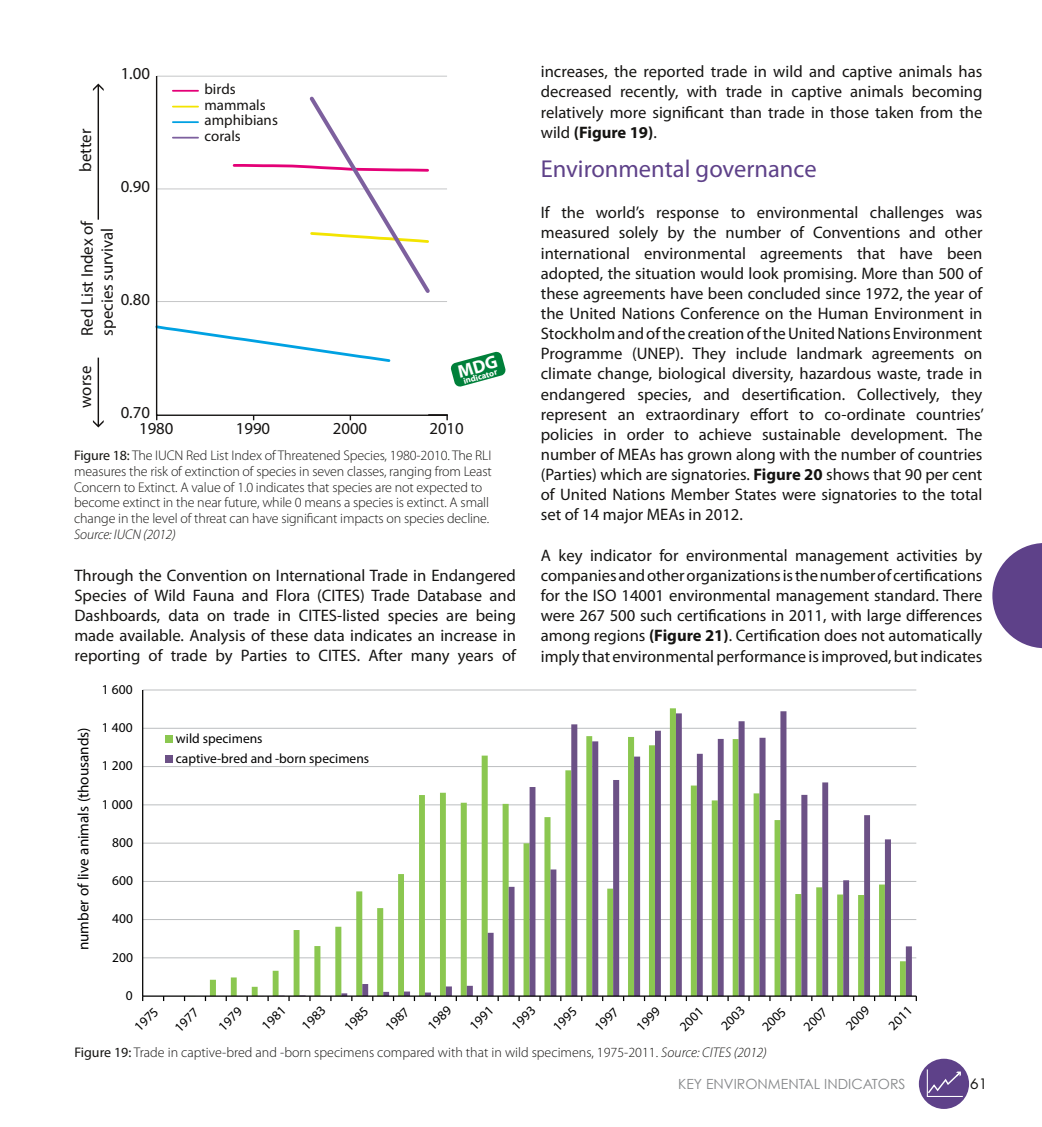
<style>
.page{position:relative;width:1042px;height:1127px;background:#fff}
.page>*{position:absolute;margin:0;border:0;box-sizing:border-box;transform-origin:0 0}
.t1{font:24.5px "Myriad Pro";color:#5e4189}
.t2{font:16.8px/20.1px "Myriad Pro";letter-spacing:-.005em;color:#151312}
.t3{font:16.62px/20.1px "Myriad Pro";color:#151412;text-align:justify}
.t4{font:15.22px "Myriad Pro";color:#000}
.t5{font:14.88px/15.6px "Myriad Pro";color:#151312}
.t6{font:300 14px/15.8px "Myriad Pro";letter-spacing:-.01em;color:#151412}
.t7{font:14px "Century Gothic";color:#858789}
.t8{font:italic 300 14px "Myriad Pro";letter-spacing:-.01em;color:#151412}
.t9{font:14px "Futura";color:#151412}
.t10{font:13.47px "Myriad Pro";color:#000}
.t11{font:13.47px/20.1px "Myriad Pro";color:#000101}
.t12{font:700 8.58px "Myriad Pro";color:#fff}
.s1{font-weight:400}
.s2{font-weight:700}
.s3{font-style:italic}
</style>
<div class="page">
<div style="left:919px;top:1058px;width:50px;height:50px;background:#5e4189;border-radius:50%"></div>
<svg style="left:926px;top:1067px;width:38px;height:30px"></svg>
<svg style="left:992px;top:543px;width:50px;height:105px"></svg>
<svg style="left:155px;top:75px;width:293px;height:341px"></svg>
<hr style="left:173px;top:90px;width:25px;height:2px;background:#e40077">
<svg style="left:173px;top:106px;width:25px;height:1px"></svg>
<hr style="left:173px;top:121px;width:25px;height:2px;background:#00a1e2">
<svg style="left:173px;top:137px;width:25px;height:1px"></svg>
<svg style="left:93px;top:357px;width:11px;height:70px"></svg>
<svg style="left:93px;top:83px;width:11px;height:136px"></svg>
<svg style="left:231px;top:93px;width:202px;height:203px"></svg>
<hr style="left:143px;top:689px;width:773px;height:1px;background:#bcbec0">
<hr style="left:143px;top:727px;width:773px;height:1px;background:#bcbec0">
<hr style="left:143px;top:765px;width:773px;height:1px;background:#bcbec0">
<hr style="left:143px;top:804px;width:773px;height:1px;background:#bcbec0">
<hr style="left:143px;top:842px;width:773px;height:1px;background:#bcbec0">
<hr style="left:143px;top:880px;width:773px;height:1px;background:#bcbec0">
<hr style="left:143px;top:918px;width:773px;height:1px;background:#bcbec0">
<hr style="left:143px;top:957px;width:773px;height:1px;background:#bcbec0">
<svg style="left:189px;top:708px;width:487px;height:287px"></svg>
<svg style="left:237px;top:711px;width:675px;height:284px"></svg>
<hr style="left:142px;top:689px;width:1px;height:306px;background:#000">
<hr style="left:143px;top:995px;width:773px;height:1px;background:#000">
<div style="left:165px;top:735px;width:8px;height:7px;background:#8bc750"></div>
<div style="left:165px;top:755px;width:8px;height:8px;background:#6c5186"></div>
<svg style="left:451px;top:352px;width:54px;height:34px"></svg>
<p class="t2" style="left:75px;top:172px;width:45px;rotate:-90deg">better</p>
<p class="t2" style="left:121px;top:63px;width:31px">1.00</p>
<p class="t2" style="left:121px;top:176px;width:31px">0.90</p>
<p class="t2" style="left:77px;top:335px;width:117px;rotate:-90deg">Red List Index of species survival</p>
<p class="t2" style="left:121px;top:289px;width:31px">0.80</p>
<p class="t2" style="left:75px;top:408px;width:44px;rotate:-90deg">worse</p>
<p class="t2" style="left:121px;top:401px;width:31px">0.70</p>
<p class="t5" style="left:204px;top:81px;width:75px">birds mammals amphibians corals</p>
<p class="t12" style="left:462px;top:376px;width:36px;rotate:-16deg">indicator</p>
<p class="t2" style="left:139px;top:418px;width:36px">1980</p>
<p class="t2" style="left:236px;top:418px;width:36px">1990</p>
<p class="t2" style="left:333px;top:418px;width:36px">2000</p>
<p class="t2" style="left:429px;top:418px;width:36px">2010</p>
<p class="t6" style="left:74px;top:447px;width:419px"><span class="s1">Figure 18:</span> The IUCN Red List Index of Threatened Species, 1980-2010. The RLI measures the risk of extinction of species in seven classes, ranging from Least Concern to Extinct. A value of 1.0 indicates that species are not expected to become extinct in the near future, while 0 means a species is extinct. A small change in the level of threat can have significant impacts on species decline.</p>
<p class="t8" style="left:74px;top:525px;width:103px">Source: IUCN (2012)</p>
<p class="t3" style="left:74px;top:564px;width:443px">Through the Convention on International Trade in Endangered Species of Wild Fauna and Flora (CITES) Trade Database and Dashboards, data on trade in CITES-listed species are being made available. Analysis of these data indicates an increase in reporting of trade by Parties to CITES. After many years of</p>
<p class="t10" style="left:102px;top:680px;width:32px">1 600</p>
<p class="t10" style="left:102px;top:719px;width:32px">1 400</p>
<p class="t4" style="left:74px;top:950px;width:224px;rotate:-90deg">number of live animals (thousands)</p>
<p class="t11" style="left:176px;top:728px;width:195px">wild specimens<br>captive-bred and -born specimens</p>
<p class="t10" style="left:102px;top:757px;width:32px">1 200</p>
<p class="t10" style="left:102px;top:795px;width:32px">1 000</p>
<p class="t10" style="left:112px;top:833px;width:22px">800</p>
<p class="t10" style="left:112px;top:872px;width:22px">600</p>
<p class="t10" style="left:112px;top:910px;width:22px">400</p>
<p class="t10" style="left:112px;top:948px;width:22px">200</p>
<p class="t10" style="left:126px;top:986px;width:8px">0</p>
<p class="t3" style="left:541px;top:61px;width:443px">increases, the reported trade in wild and captive animals has decreased recently, with trade in captive animals becoming relatively more significant than trade in those taken from the wild <span class="s2">(Figure 19)</span>.</p>
<h1 class="t1" style="left:541px;top:154px;width:277px">Environmental governance</h1>
<p class="t3" style="left:541px;top:202px;width:444px">If the world’s response to environmental challenges was measured solely by the number of Conventions and other international environmental agreements that have been adopted, the situation would look promising. More than 500 of these agreements have been concluded since 1972, the year of the United Nations Conference on the Human Environment in Stockholm and of the creation of the United Nations Environment Programme (UNEP). They include landmark agreements on climate change, biological diversity, hazardous waste, trade in endangered species, and desertification. Collectively, they represent an extraordinary effort to co-ordinate countries’ policies in order to achieve sustainable development. The number of MEAs has grown along with the number of countries (Parties) which are signatories. <span class="s2">Figure 20</span> shows that 90 per cent of United Nations Member States were signatories to the total set of 14 major MEAs in 2012.</p>
<p class="t3" style="left:541px;top:544px;width:443px">A key indicator for environmental management activities by companies and other organizations is the number of certifications for the ISO 14001 environmental management standard. There were 267 500 such certifications in 2011, with large differences among regions <span class="s2">(Figure 21)</span>. Certification does not automatically imply that environmental performance is improved, but indicates</p>
<p class="t10" style="left:131px;top:1022px;width:29px;rotate:-45deg">1975</p>
<p class="t10" style="left:171px;top:1023px;width:29px;rotate:-45deg">1977</p>
<p class="t10" style="left:215px;top:1022px;width:29px;rotate:-45deg">1979</p>
<p class="t10" style="left:258px;top:1021px;width:29px;rotate:-45deg">1981</p>
<p class="t10" style="left:298px;top:1021px;width:29px;rotate:-45deg">1983</p>
<p class="t10" style="left:341px;top:1022px;width:29px;rotate:-45deg">1985</p>
<p class="t10" style="left:382px;top:1022px;width:29px;rotate:-45deg">1987</p>
<p class="t10" style="left:424px;top:1021px;width:29px;rotate:-45deg">1989</p>
<p class="t10" style="left:466px;top:1021px;width:29px;rotate:-45deg">1991</p>
<p class="t10" style="left:508px;top:1021px;width:29px;rotate:-45deg">1993</p>
<p class="t10" style="left:549px;top:1022px;width:29px;rotate:-45deg">1995</p>
<p class="t10" style="left:591px;top:1022px;width:29px;rotate:-45deg">1997</p>
<p class="t10" style="left:633px;top:1022px;width:29px;rotate:-45deg">1999</p>
<p class="t10" style="left:676px;top:1022px;width:29px;rotate:-45deg">2001</p>
<p class="t10" style="left:717px;top:1021px;width:29px;rotate:-45deg">2003</p>
<p class="t10" style="left:758px;top:1022px;width:29px;rotate:-45deg">2005</p>
<p class="t10" style="left:800px;top:1022px;width:29px;rotate:-45deg">2007</p>
<p class="t10" style="left:842px;top:1021px;width:29px;rotate:-45deg">2009</p>
<p class="t10" style="left:885px;top:1021px;width:29px;rotate:-45deg">2011</p>
<p class="t6" style="left:74px;top:1043px;width:694px"><span class="s1">Figure 19:</span> Trade in captive-bred and -born specimens compared with that in wild specimens, 1975-2011. <span class="s3">Source: CITES (2012)</span></p>
<p class="t7" style="left:678px;top:1075px;width:229px">KEY ENVIRONMENTAL INDICATORS</p>
<p class="t9" style="left:970px;top:1074px;width:19px">61</p>
</div>
